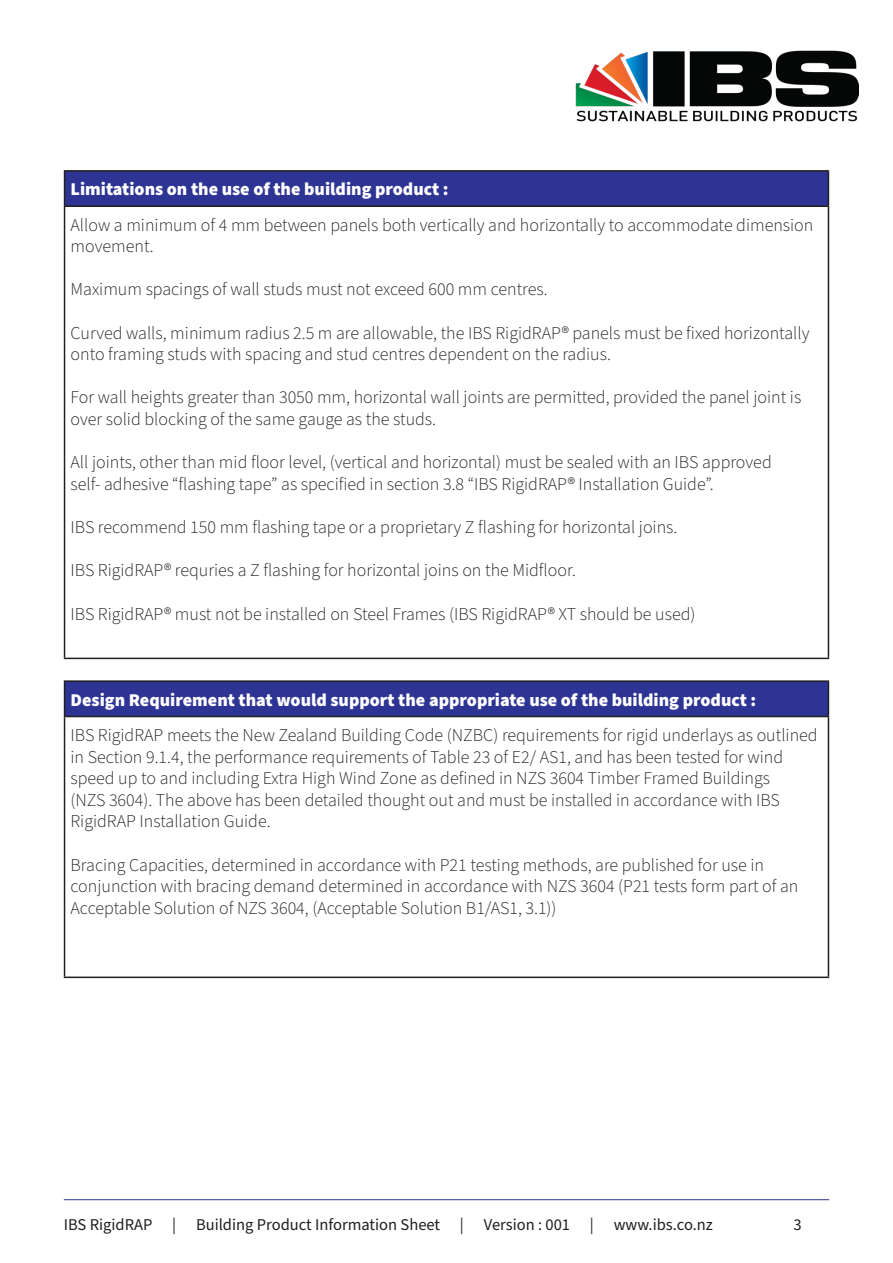
<style>
.page{position:relative;width:893px;height:1263px;background:#fff}
.page>*{position:absolute;margin:0;border:0;box-sizing:border-box;transform-origin:0 0}
.t1{font:300 18px/21.6px "Source Sans Pro";color:#231f20}
.t2{font:900 18px "Source Sans Pro";color:#fff}
.t3{font:16.5px "Source Sans Pro";color:#231f20}
</style>
<div class="page">
<hr style="left:64px;top:1199px;width:765px;height:1px;background:#2e3494">
<img style="left:575px;top:50px;width:284px;height:72px">
<div style="left:65px;top:681px;width:763px;height:35px;background:#2e3494"></div>
<hr style="left:64px;top:680px;width:765px;height:2px;background:#231f20">
<hr style="left:64px;top:682px;width:1px;height:34px;background:#231f20">
<hr style="left:828px;top:682px;width:1px;height:34px;background:#231f20">
<hr style="left:64px;top:716px;width:765px;height:1px;background:#231f20">
<hr style="left:64px;top:717px;width:1px;height:259px;background:#231f20">
<hr style="left:828px;top:717px;width:1px;height:259px;background:#231f20">
<hr style="left:64px;top:976px;width:765px;height:2px;background:#231f20">
<div style="left:65px;top:171px;width:763px;height:35px;background:#2e3494"></div>
<hr style="left:64px;top:170px;width:765px;height:2px;background:#231f20">
<hr style="left:64px;top:172px;width:1px;height:33px;background:#231f20">
<hr style="left:828px;top:172px;width:1px;height:33px;background:#231f20">
<hr style="left:64px;top:205px;width:765px;height:2px;background:#231f20">
<hr style="left:64px;top:207px;width:1px;height:451px;background:#231f20">
<hr style="left:828px;top:207px;width:1px;height:451px;background:#231f20">
<hr style="left:64px;top:658px;width:765px;height:1px;background:#231f20">
<p class="t2" style="left:71px;top:177px;width:380px">Limitations on the use of the building product :</p>
<p class="t1" style="left:71px;top:214px;width:744px">Allow a minimum of 4 mm between panels both vertically and horizontally to accommodate dimension movement.</p>
<p class="t1" style="left:71px;top:279px;width:479px">Maximum spacings of wall studs must not exceed 600 mm centres.</p>
<p class="t1" style="left:71px;top:322px;width:740px">Curved walls, minimum radius 2.5 m are allowable, the IBS RigidRAP® panels must be fixed horizontally</p>
<p class="t1" style="left:71px;top:344px;width:542px">onto framing studs with spacing and stud centres dependent on the radius.</p>
<p class="t1" style="left:71px;top:387px;width:732px">For wall heights greater than 3050 mm, horizontal wall joints are permitted, provided the panel joint is over solid blocking of the same gauge as the studs.</p>
<p class="t1" style="left:71px;top:452px;width:703px">All joints, other than mid floor level, (vertical and horizontal) must be sealed with an IBS approved</p>
<p class="t1" style="left:71px;top:474px;width:645px">self- adhesive “flashing tape” as specified in section 3.8 “IBS RigidRAP® Installation Guide”.</p>
<p class="t1" style="left:71px;top:517px;width:608px">IBS recommend 150 mm flashing tape or a proprietary Z flashing for horizontal joins.</p>
<p class="t1" style="left:71px;top:560px;width:507px">IBS RigidRAP® requries a Z flashing for horizontal joins on the Midfloor.</p>
<p class="t1" style="left:71px;top:603px;width:626px">IBS RigidRAP® must not be installed on Steel Frames (IBS RigidRAP® XT should be used)</p>
<p class="t2" style="left:71px;top:687px;width:687px">Design Requirement that would support the appropriate use of the building product :</p>
<p class="t1" style="left:71px;top:725px;width:749px">IBS RigidRAP meets the New Zealand Building Code (NZBC) requirements for rigid underlays as outlined in Section 9.1.4, the performance requirements of Table 23 of E2/ AS1, and has been tested for wind speed up to and including Extra High Wind Zone as defined in NZS 3604 Timber Framed Buildings</p>
<p class="t1" style="left:71px;top:789px;width:711px">(NZS 3604). The above has been detailed thought out and must be installed in accordance with IBS<br>RigidRAP Installation Guide.</p>
<p class="t1" style="left:71px;top:854px;width:695px">Bracing Capacities, determined in accordance with P21 testing methods, are published for use in</p>
<p class="t1" style="left:71px;top:876px;width:729px">conjunction with bracing demand determined in accordance with NZS 3604 (P21 tests form part of an<br>Acceptable Solution of NZS 3604, (Acceptable Solution B1/AS1, 3.1))</p>
<p class="t3" style="left:64px;top:1213px;width:651px">IBS RigidRAP | Building Product Information Sheet | Version : 001 | www.ibs.co.nz</p>
<p class="t3" style="left:793px;top:1213px;width:10px">3</p>
</div>
